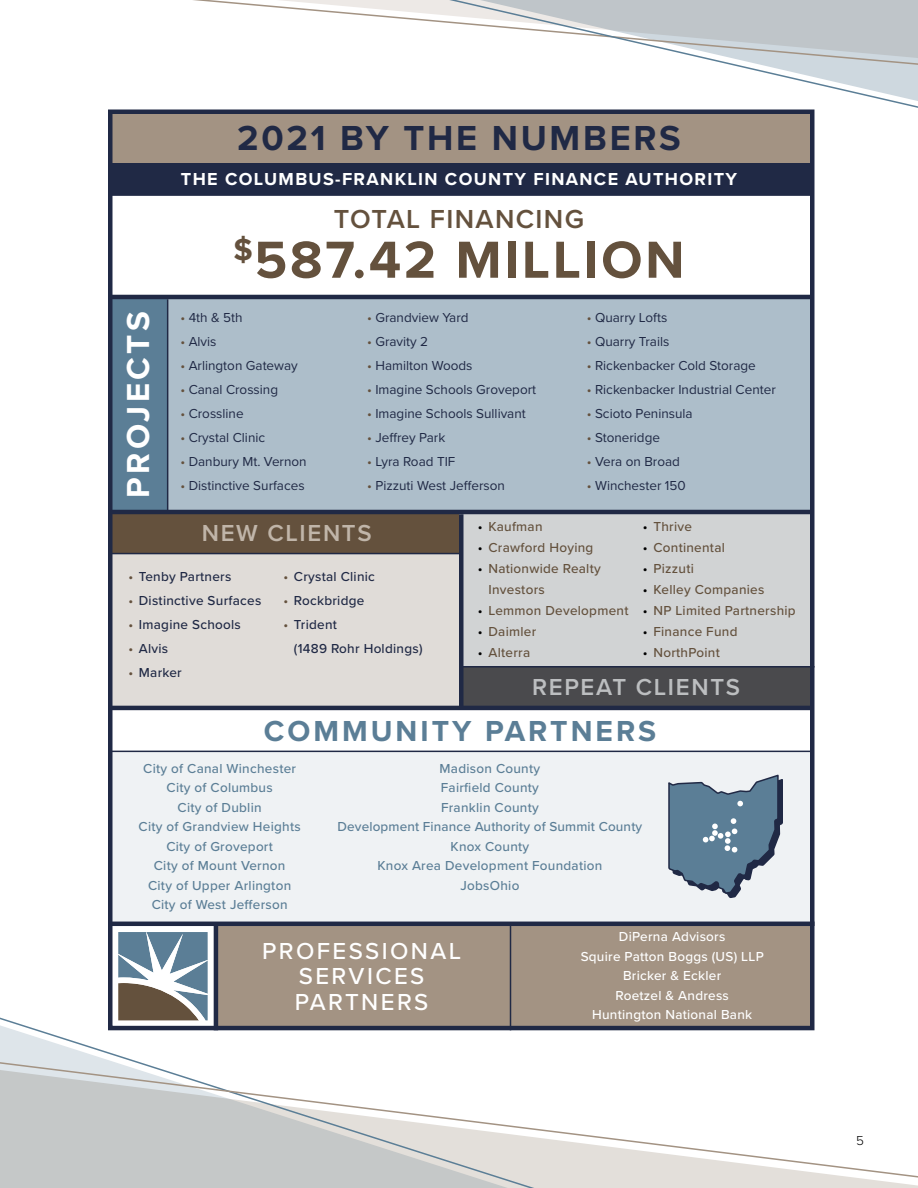
<style>
.page{position:relative;width:918px;height:1188px;background:#fff}
.page>*{position:absolute;margin:0;border:0;box-sizing:border-box;transform-origin:0 0}
.t1{font:700 54px "Proxima Nova";letter-spacing:.05em;color:#64513d}
.t2{font:700 36px "Proxima Nova";letter-spacing:.075em;color:#202945}
.t3{font:700 33px "Proxima Nova";letter-spacing:.1em;color:#fff}
.t4{font:700 30px "Proxima Nova";letter-spacing:.1em;color:#5b7e96}
.t5{font:600 27px "Proxima Nova";letter-spacing:.05em;color:#64513d}
.t6{font:500 24px/25.5px "Proxima Nova";letter-spacing:.1em;color:#fff;text-align:center}
.t7{font:600 24px "Proxima Nova";letter-spacing:.07em;color:#bcbec0}
.t8{font:600 24px "Proxima Nova";letter-spacing:.07em;color:#c0b5a9}
.t9{font:700 18px "Proxima Nova";letter-spacing:.075em;color:#fff}
.t10{font:13.5px "Proxima Nova";color:#202945}
.t11{font:500 13.5px/19.5px "Proxima Nova";letter-spacing:.02em;color:#5b7e96;text-align:center}
.t12{font:500 13.5px/21px "Proxima Nova";letter-spacing:.02em;color:#64513d}
.t13{font:500 13.5px/24px "Proxima Nova";letter-spacing:.02em;color:#202945}
.t14{font:500 13.5px/19.5px "Proxima Nova";letter-spacing:.02em;color:#fff;text-align:center}
.t15{font:300 13.5px "Proxima Nova";color:#000}
.s1{color:#64513d}
.s2{color:#000}
</style>
<div class="page">
<div style="left:216px;top:924px;width:596px;height:105px;background:#a39383"></div>
<div style="left:111px;top:547px;width:348px;height:162px;background:#e0dcd8"></div>
<div style="left:462px;top:505px;width:350px;height:162px;background:#d1d3d4"></div>
<div style="left:111px;top:512px;width:348px;height:41px;background:#64513d"></div>
<div style="left:464px;top:667px;width:347px;height:41px;background:#4a4a4d"></div>
<div style="left:111px;top:751px;width:700px;height:173px;background:#eff2f4"></div>
<div style="left:111px;top:297px;width:57px;height:215px;background:#5b7e96"></div>
<div style="left:168px;top:297px;width:644px;height:215px;background:#adbeca"></div>
<div style="left:112px;top:112px;width:701px;height:54px;background:#a39383"></div>
<div style="left:108px;top:191px;width:702px;height:5px;background:#202945"></div>
<hr style="left:108px;top:295px;width:702px;height:4px;background:#202945">
<hr style="left:108px;top:510px;width:702px;height:4px;background:#202945">
<hr style="left:108px;top:706px;width:702px;height:4px;background:#202945">
<hr style="left:108px;top:922px;width:706px;height:4px;background:#202945">
<hr style="left:167px;top:299px;width:1px;height:213px;background:#202945">
<hr style="left:510px;top:926px;width:1px;height:104px;background:#202945">
<hr style="left:214px;top:926px;width:4px;height:104px;background:#202945">
<div style="left:459px;top:514px;width:5px;height:195px;background:#202945"></div>
<hr style="left:111px;top:553px;width:350px;height:1px;background:#202945">
<hr style="left:462px;top:666px;width:352px;height:2px;background:#202945">
<hr style="left:111px;top:751px;width:701px;height:1px;background:#202945">
<div style="left:112px;top:164px;width:701px;height:30px;background:#202945"></div>
<div style="left:108px;top:110px;width:706px;height:920px;border:4px solid #202945"></div>
<svg style="left:193px;top:0;width:254px;height:23px"></svg>
<svg style="left:447px;top:0;width:471px;height:111px"></svg>
<svg style="left:0;top:1014px;width:575px;height:47px"></svg>
<svg style="left:0;top:1061px;width:918px;height:127px"></svg>
<svg style="left:118px;top:932px;width:90px;height:88px"></svg>
<svg style="left:667px;top:710px;width:117px;height:212px"></svg>
<h2 class="t2" style="left:237px;top:111px;width:445px">2021 BY THE NUMBERS</h2>
<h3 class="t9" style="left:181px;top:166px;width:558px">THE COLUMBUS-FRANKLIN COUNTY FINANCE AUTHORITY</h3>
<h3 class="t3" style="left:113px;top:498px;width:188px;rotate:-90deg">PROJECTS</h3>
<h3 class="t5" style="left:334px;top:199px;width:252px">TOTAL FINANCING</h3>
<h1 class="t1" style="left:233px;top:219px;width:453px"><sup>$</sup>587.42 MILLION</h1>
<p class="t10" style="left:180px;top:307px;width:64px"><span class="s1">•</span> 4th &amp; 5th</p>
<p class="t10" style="left:180px;top:331px;width:38px"><span class="s1">•</span> Alvis</p>
<p class="t10" style="left:180px;top:355px;width:119px"><span class="s1">•</span> Arlington Gateway</p>
<p class="t10" style="left:180px;top:379px;width:99px"><span class="s1">•</span> Canal Crossing</p>
<p class="t10" style="left:180px;top:403px;width:65px"><span class="s1">•</span> Crossline</p>
<p class="t10" style="left:180px;top:427px;width:86px"><span class="s1">•</span> Crystal Clinic</p>
<p class="t10" style="left:180px;top:451px;width:128px"><span class="s1">•</span> Danbury Mt. Vernon</p>
<p class="t10" style="left:180px;top:475px;width:126px"><span class="s1">•</span> Distinctive Surfaces</p>
<p class="t10" style="left:367px;top:307px;width:103px"><span class="s1">•</span> Grandview Yard</p>
<p class="t10" style="left:367px;top:331px;width:63px"><span class="s1">•</span> Gravity 2</p>
<p class="t10" style="left:367px;top:355px;width:107px"><span class="s1">•</span> Hamilton Woods</p>
<p class="t10" style="left:367px;top:379px;width:171px"><span class="s1">•</span> Imagine Schools Groveport</p>
<p class="t10" style="left:367px;top:403px;width:160px"><span class="s1">•</span> Imagine Schools Sullivant</p>
<p class="t10" style="left:367px;top:427px;width:80px"><span class="s1">•</span> Jeffrey Park</p>
<p class="t10" style="left:367px;top:451px;width:90px"><span class="s1">•</span> Lyra Road TIF</p>
<p class="t10" style="left:367px;top:475px;width:139px"><span class="s1">•</span> Pizzuti West Jefferson</p>
<p class="t10" style="left:587px;top:307px;width:82px"><span class="s1">•</span> Quarry Lofts</p>
<p class="t10" style="left:587px;top:331px;width:84px"><span class="s1">•</span> Quarry Trails</p>
<p class="t10" style="left:587px;top:355px;width:171px"><span class="s1">•</span> Rickenbacker Cold Storage</p>
<p class="t10" style="left:587px;top:379px;width:191px"><span class="s1">•</span> Rickenbacker Industrial Center</p>
<p class="t10" style="left:587px;top:403px;width:107px"><span class="s1">•</span> Scioto Peninsula</p>
<p class="t10" style="left:587px;top:427px;width:75px"><span class="s1">•</span> Stoneridge</p>
<p class="t10" style="left:587px;top:452px;width:95px"><span class="s1">•</span> Vera on Broad</p>
<p class="t10" style="left:587px;top:476px;width:101px"><span class="s1">•</span> Winchester 150</p>
<p class="t12" style="left:643px;top:515px;width:51px"><span class="s2">•</span> Thrive</p>
<p class="t12" style="left:643px;top:536px;width:84px"><span class="s2">•</span> Continental</p>
<p class="t12" style="left:643px;top:557px;width:52px"><span class="s2">•</span> Pizzuti</p>
<p class="t12" style="left:643px;top:578px;width:123px"><span class="s2">•</span> Kelley Companies</p>
<p class="t12" style="left:643px;top:599px;width:154px"><span class="s2">•</span> NP Limited Partnership</p>
<p class="t12" style="left:643px;top:620px;width:96px"><span class="s2">•</span> Finance Fund</p>
<p class="t12" style="left:643px;top:641px;width:78px"><span class="s2">•</span> NorthPoint</p>
<h3 class="t7" style="left:532px;top:669px;width:209px">REPEAT CLIENTS</h3>
<h3 class="t4" style="left:264px;top:708px;width:394px">COMMUNITY PARTNERS</h3>
<p class="t12" style="left:478px;top:515px;width:66px"><span class="s2">•</span> Kaufman</p>
<p class="t12" style="left:478px;top:536px;width:117px"><span class="s2">•</span> Crawford Hoying</p>
<p class="t12" style="left:488px;top:557px;width:114px;text-indent:-11px"><span class="s2">•</span> Nationwide Realty<br>Investors</p>
<p class="t12" style="left:478px;top:599px;width:152px"><span class="s2">•</span> Lemmon Development</p>
<p class="t12" style="left:478px;top:620px;width:60px"><span class="s2">•</span> Daimler</p>
<p class="t12" style="left:478px;top:641px;width:54px"><span class="s2">•</span> Alterra</p>
<h3 class="t8" style="left:202px;top:515px;width:171px">NEW CLIENTS</h3>
<p class="t13" style="left:128px;top:564px;width:105px"><span class="s1">•</span> Tenby Partners</p>
<p class="t13" style="left:128px;top:588px;width:134px"><span class="s1">•</span> Distinctive Surfaces</p>
<p class="t13" style="left:128px;top:612px;width:114px"><span class="s1">•</span> Imagine Schools</p>
<p class="t13" style="left:128px;top:636px;width:41px"><span class="s1">•</span> Alvis</p>
<p class="t13" style="left:128px;top:660px;width:55px"><span class="s1">•</span> Marker</p>
<p class="t13" style="left:283px;top:564px;width:93px"><span class="s1">•</span> Crystal Clinic</p>
<p class="t13" style="left:283px;top:588px;width:82px"><span class="s1">•</span> Rockbridge</p>
<p class="t13" style="left:294px;top:612px;width:130px;text-indent:-11px"><span class="s1">•</span> Trident<br>(1489 Rohr Holdings)</p>
<p class="t11" style="left:139px;top:758px;width:164px">City of Canal Winchester<br>City of Columbus<br>City of Dublin<br>City of Grandview Heights<br>City of Groveport<br>City of Mount Vernon<br>City of Upper Arlington<br>City of West Jefferson</p>
<p class="t11" style="left:338px;top:758px;width:306px">Madison County<br>Fairfield County<br>Franklin County<br>Development Finance Authority of Summit County<br>Knox County<br>Knox Area Development Foundation<br>JobsOhio</p>
<p class="t14" style="left:581px;top:926px;width:185px">DiPerna Advisors<br>Squire Patton Boggs (US) LLP<br>Bricker &amp; Eckler<br>Roetzel &amp; Andress<br>Huntington National Bank</p>
<h3 class="t6" style="left:262px;top:937px;width:201px">PROFESSIONAL<br>SERVICES<br>PARTNERS</h3>
<p class="t15" style="left:856px;top:1131px;width:9px">5</p>
</div>
